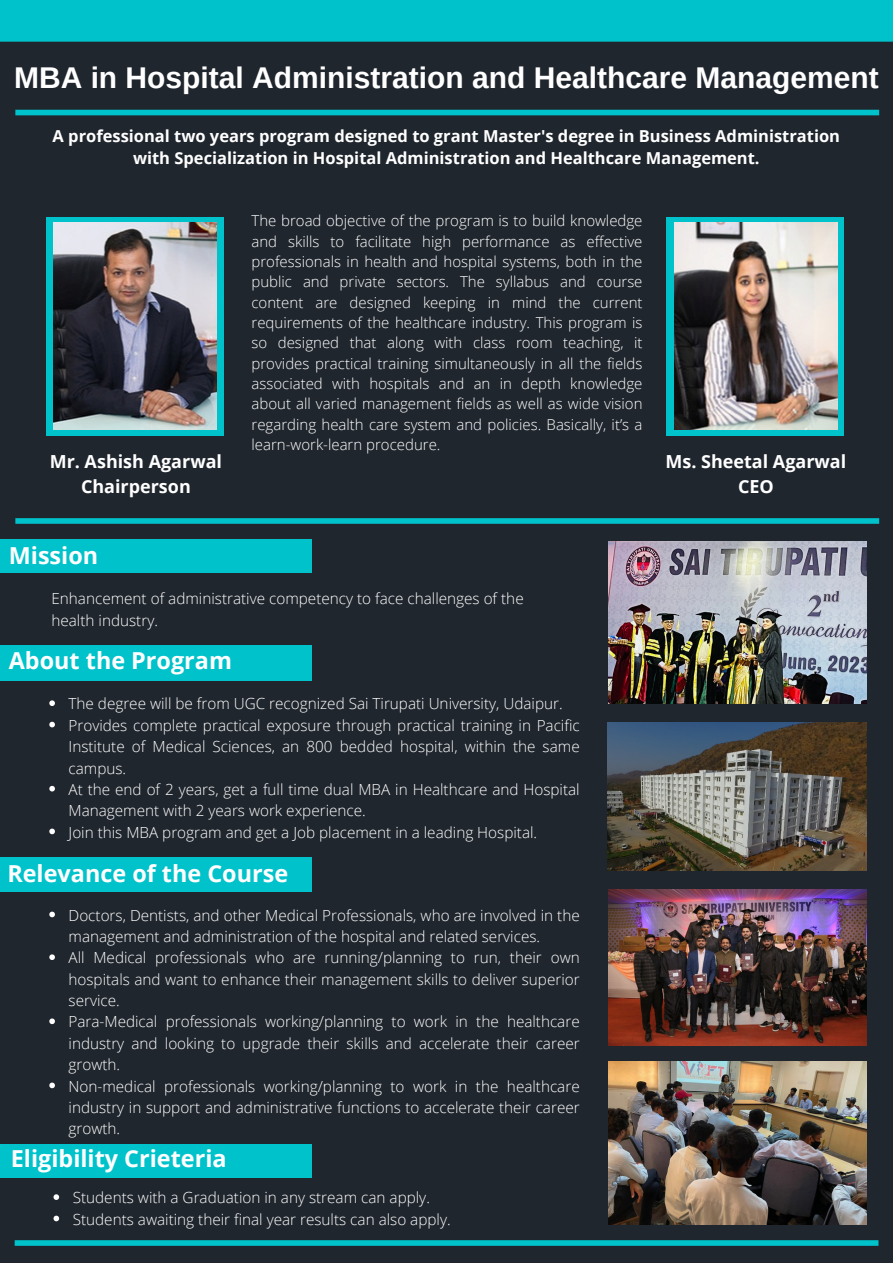
<style>
.page{position:relative;width:893px;height:1264px;background:#fff}
.page>*{position:absolute;margin:0;border:0;box-sizing:border-box;transform-origin:0 0}
.t1{font:700 30px "Arimo";color:#fff}
.t2{font:700 23.4px "Open Sans";color:#fff}
.t3{font:700 18px "Open Sans";color:#fff}
.t4{font:700 16.5px/22.5px "Open Sans";color:#fff;text-align:center}
.t5{font:300 15.3px/21.3px "Open Sans";color:#fff;text-align:justify}
.t6{font:300 15px/20.2px "Open Sans";color:#fff;text-align:justify}
</style>
<div class="page">
<div style="left:0;top:0;width:892px;height:1262px;background:#20262e"></div>
<div style="left:47px;top:217px;width:177px;height:218px;background:#00c2cb"></div>
<img style="left:54px;top:223px;width:163px;height:207px">
<div style="left:666px;top:217px;width:177px;height:218px;background:#00c2cb"></div>
<img style="left:674px;top:223px;width:163px;height:207px">
<div style="left:15px;top:110px;width:864px;height:5px;background:#00c2cb"></div>
<div style="left:15px;top:518px;width:864px;height:6px;background:#00c2cb"></div>
<div style="left:0;top:0;width:892px;height:42px;background:#00c2cb"></div>
<img style="left:607px;top:722px;width:259px;height:148px">
<img style="left:608px;top:889px;width:258px;height:156px">
<img style="left:608px;top:1061px;width:258px;height:163px">
<div style="left:15px;top:1240px;width:863px;height:5px;background:#00c2cb"></div>
<div style="left:0;top:645px;width:311px;height:35px;background:#00c2cb"></div>
<div style="left:0;top:857px;width:311px;height:34px;background:#00c2cb"></div>
<div style="left:0;top:1144px;width:311px;height:34px;background:#00c2cb"></div>
<div style="left:0;top:539px;width:311px;height:34px;background:#00c2cb"></div>
<img style="left:608px;top:541px;width:258px;height:162px">
<svg style="left:49px;top:700px;width:6px;height:6px"></svg>
<svg style="left:49px;top:721px;width:6px;height:6px"></svg>
<svg style="left:49px;top:785px;width:6px;height:6px"></svg>
<svg style="left:49px;top:828px;width:6px;height:6px"></svg>
<svg style="left:49px;top:911px;width:6px;height:6px"></svg>
<svg style="left:49px;top:954px;width:6px;height:6px"></svg>
<svg style="left:49px;top:1018px;width:6px;height:6px"></svg>
<svg style="left:49px;top:1082px;width:6px;height:6px"></svg>
<svg style="left:53px;top:1194px;width:6px;height:5px"></svg>
<svg style="left:53px;top:1215px;width:6px;height:6px"></svg>
<p class="t1" style="left:14px;top:61px;width:866px">MBA in Hospital Administration and Healthcare Management</p>
<p class="t4" style="left:53px;top:124px;width:789px">A professional two years program designed to grant Master's degree in Business Administration with Specialization in Hospital Administration and Healthcare Management.</p>
<p class="t3" style="left:50px;top:449px;width:174px">Mr. Ashish Agarwal</p>
<p class="t3" style="left:81px;top:474px;width:111px">Chairperson</p>
<p class="t6" style="left:251px;top:210px;width:392px">The broad objective of the program is to build knowledge and skills to facilitate high performance as effective professionals in health and hospital systems, both in the public and private sectors. The syllabus and course content are designed keeping in mind the current requirements of the healthcare industry. This program is so designed that along with class room teaching, it provides practical training simultaneously in all the fields associated with hospitals and an in depth knowledge about all varied management fields as well as wide vision regarding health care system and policies. Basically, it’s a learn-work-learn procedure.</p>
<p class="t2" style="left:9px;top:539px;width:91px">Mission</p>
<p class="t5" style="left:51px;top:588px;width:473px">Enhancement of administrative competency to face challenges of the</p>
<p class="t5" style="left:51px;top:609px;width:108px">health industry.</p>
<p class="t2" style="left:9px;top:643px;width:225px">About the Program</p>
<p class="t5" style="left:69px;top:692px;width:495px">The degree will be from UGC recognized Sai Tirupati University, Udaipur.</p>
<p class="t5" style="left:69px;top:714px;width:512px">Provides complete practical exposure through practical training in Pacific Institute of Medical Sciences, an 800 bedded hospital, within the same campus.</p>
<p class="t5" style="left:69px;top:778px;width:512px">At the end of 2 years, get a full time dual MBA in Healthcare and Hospital<br>Management with 2 years work experience.</p>
<p class="t5" style="left:69px;top:821px;width:470px">Join this MBA program and get a Job placement in a leading Hospital.</p>
<p class="t2" style="left:7px;top:856px;width:282px">Relevance of the Course</p>
<p class="t5" style="left:69px;top:904px;width:512px">Doctors, Dentists, and other Medical Professionals, who are involved in the management and administration of the hospital and related services.</p>
<p class="t5" style="left:69px;top:946px;width:512px">All Medical professionals who are running/planning to run, their own hospitals and want to enhance their management skills to deliver superior service.</p>
<p class="t5" style="left:69px;top:1010px;width:512px">Para-Medical professionals working/planning to work in the healthcare industry and looking to upgrade their skills and accelerate their career growth.</p>
<p class="t5" style="left:69px;top:1074px;width:512px">Non-medical professionals working/planning to work in the healthcare industry in support and administrative functions to accelerate their career growth.</p>
<p class="t2" style="left:11px;top:1142px;width:217px">Eligibility Crieteria</p>
<p class="t5" style="left:73px;top:1186px;width:358px">Students with a Graduation in any stream can apply.</p>
<p class="t5" style="left:73px;top:1207px;width:379px">Students awaiting their final year results can also apply.</p>
<p class="t3" style="left:665px;top:449px;width:182px">Ms. Sheetal Agarwal</p>
<p class="t3" style="left:738px;top:473px;width:37px">CEO</p>
</div>
